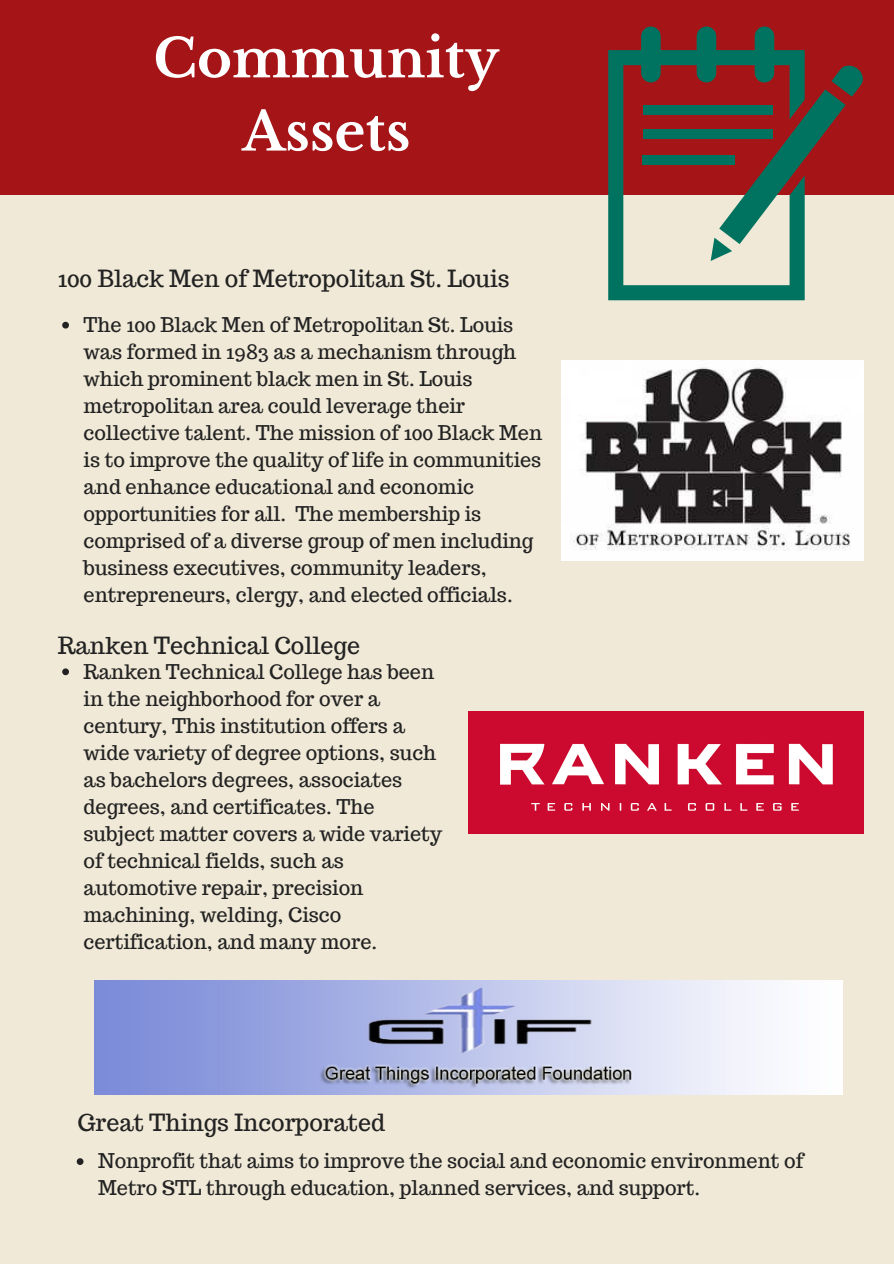
<style>
.page{position:relative;width:894px;height:1264px;background:#fff}
.page>*{position:absolute;margin:0;border:0;box-sizing:border-box;transform-origin:0 0}
.t1{font:700 52.95px "Libre Baskerville";color:#fff}
.t2{font:23.25px "Trocchi";color:#222}
.t3{font:19.8px/27px "Trocchi";color:#222}
</style>
<div class="page">
<div style="left:0;top:0;width:893px;height:1263px;background:#f0e9d7"></div>
<div style="left:0;top:0;width:893px;height:195px;background:#a51417"></div>
<svg style="left:608px;top:27px;width:196px;height:273px"></svg>
<div style="left:642px;top:155px;width:92px;height:10px;background:#007360"></div>
<div style="left:642px;top:105px;width:130px;height:9px;background:#007360"></div>
<svg style="left:710px;top:64px;width:153px;height:197px"></svg>
<svg style="left:62px;top:322px;width:7px;height:6px"></svg>
<svg style="left:62px;top:668px;width:7px;height:7px"></svg>
<img style="left:468px;top:711px;width:394px;height:122px">
<img style="left:561px;top:360px;width:302px;height:200px">
<svg style="left:77px;top:1158px;width:6px;height:6px"></svg>
<img style="left:94px;top:980px;width:748px;height:114px">
<p class="t1" style="left:153px;top:26px;width:347px">Community</p>
<p class="t1" style="left:242px;top:99px;width:170px">Assets</p>
<p class="t2" style="left:58px;top:263px;width:453px">100 Black Men of Metropolitan St. Louis</p>
<p class="t3" style="left:83px;top:311px;width:460px">The 100 Black Men of Metropolitan St. Louis was formed in 1983 as a mechanism through which prominent black men in St. Louis metropolitan area could leverage their collective talent. The mission of 100 Black Men is to improve the quality of life in communities and enhance educational and economic opportunities for all. The membership is comprised of a diverse group of men including business executives, community leaders, entrepreneurs, clergy, and elected officials.</p>
<p class="t2" style="left:58px;top:630px;width:304px">Ranken Technical College</p>
<p class="t3" style="left:83px;top:657px;width:360px">Ranken Technical College has been in the neighborhood for over a century, This institution offers a wide variety of degree options, such as bachelors degrees, associates degrees, and certificates. The subject matter covers a wide variety of technical fields, such as automotive repair, precision machining, welding, Cisco certification, and many more.</p>
<p class="t2" style="left:77px;top:1107px;width:309px">Great Things Incorporated</p>
<p class="t3" style="left:98px;top:1147px;width:706px">Nonprofit that aims to improve the social and economic environment of<br>Metro STL through education, planned services, and support.</p>
</div>
